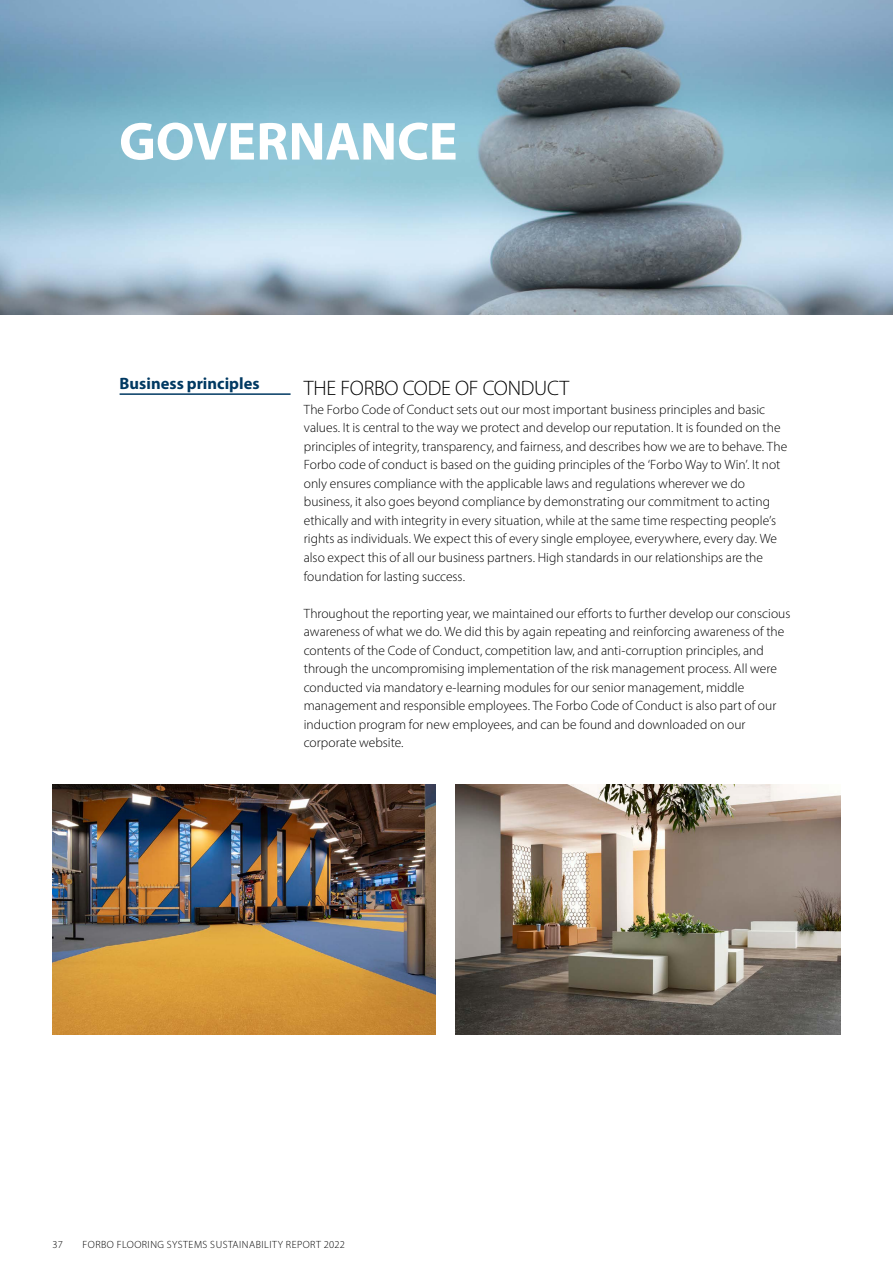
<style>
.page{position:relative;width:893px;height:1263px;background:#fff}
.page>*{position:absolute;margin:0;border:0;box-sizing:border-box;transform-origin:0 0}
.t1{font:700 54px "Myriad Pro";letter-spacing:-.005em;color:#fff}
.t2{font:300 21px "Myriad Pro";letter-spacing:-.01em;color:#000}
.t3{font:700 16.5px "Myriad Pro";color:#003962}
.t4{font:300 13.5px/18.5px "Myriad Pro";color:#000}
.t5{font:300 10.5px "Myriad Pro";letter-spacing:.045em;color:#000}
</style>
<div class="page">
<img style="left:0;top:0;width:893px;height:315px">
<hr style="left:120px;top:393px;width:171px;height:2px;background:#003962">
<img style="left:455px;top:784px;width:385px;height:250px">
<img style="left:53px;top:784px;width:382px;height:250px">
<h1 class="t1" style="left:119px;top:106px;width:340px">GOVERNANCE</h1>
<p class="t3" style="left:120px;top:373px;width:142px">Business principles</p>
<h2 class="t2" style="left:304px;top:376px;width:267px">THE FORBO CODE OF CONDUCT</h2>
<p class="t4" style="left:304px;top:400px;width:485px">The Forbo Code of Conduct sets out our most important business principles and basic values. It is central to the way we protect and develop our reputation. It is founded on the principles of integrity, transparency, and fairness, and describes how we are to behave. The Forbo code of conduct is based on the guiding principles of the ‘Forbo Way to Win’. It not only ensures compliance with the applicable laws and regulations wherever we do business, it also goes beyond compliance by demonstrating our commitment to acting ethically and with integrity in every situation, while at the same time respecting people’s rights as individuals. We expect this of every single employee, everywhere, every day. We also expect this of all our business partners. High standards in our relationships are the foundation for lasting success.</p>
<p class="t4" style="left:304px;top:604px;width:488px">Throughout the reporting year, we maintained our efforts to further develop our conscious awareness of what we do. We did this by again repeating and reinforcing awareness of the contents of the Code of Conduct, competition law, and anti-corruption principles, and through the uncompromising implementation of the risk management process. All were conducted via mandatory e-learning modules for our senior management, middle management and responsible employees. The Forbo Code of Conduct is also part of our induction program for new employees, and can be found and downloaded on our corporate website.</p>
<p class="t5" style="left:53px;top:1238px;width:12px">37</p>
<p class="t5" style="left:83px;top:1238px;width:264px">FORBO FLOORING SYSTEMS SUSTAINABILITY REPORT 2022</p>
</div>
